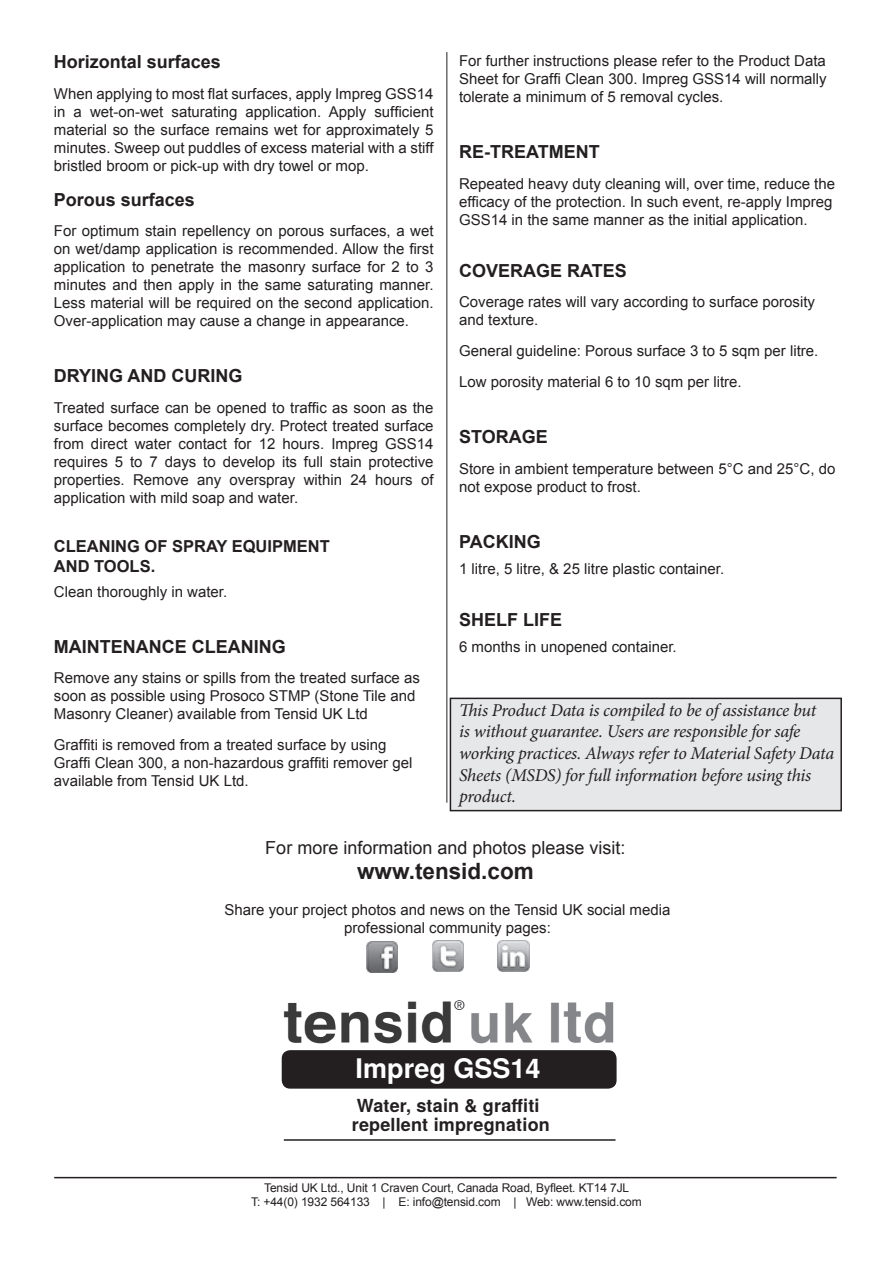
<style>
.page{position:relative;width:893px;height:1263px;background:#fff}
.page>*{position:absolute;margin:0;border:0;box-sizing:border-box;transform-origin:0 0}
.t1{font:700 27px "Te X Gyre Heros";color:#fff}
.t2{font:700 22.5px "Arial";color:#231f20}
.t3{font:italic 18px/21.6px "Minion Pro";letter-spacing:-.02em;color:#231f20}
.t4{font:700 18px "Arial";color:#231f20}
.t5{font:700 18px/19.5px "Te X Gyre Heros";letter-spacing:.01em;color:#231f20}
.t6{font:18px "Arial";color:#231f20}
.t7{font:700 16.5px/19.8px "Arial";color:#231f20}
.t8{font:15px/18px "Arial";color:#231f20}
.t9{font:12px/14.4px "Arial";letter-spacing:-.01em;color:#231f20;text-align:center}
</style>
<div class="page">
<div style="left:450px;top:698px;width:391px;height:113px;background:#e6e7e9"></div>
<div style="left:450px;top:698px;width:392px;height:113px;border:2px solid #231f20"></div>
<hr style="left:54px;top:1177px;width:783px;height:1px;background:#231f20">
<img style="left:283px;top:1000px;width:331px;height:52px">
<div style="left:282px;top:1050px;width:335px;height:39px;background:#231f20;border-radius:9px"></div>
<hr style="left:284px;top:1139px;width:331px;height:2px;background:#231f20">
<hr style="left:446px;top:52px;width:1px;height:751px;background:#231f20">
<img style="left:366px;top:941px;width:31px;height:31px">
<img style="left:432px;top:940px;width:31px;height:32px">
<img style="left:498px;top:940px;width:31px;height:32px">
<p class="t8" style="left:459px;top:52px;width:369px;text-align:justify">For further instructions please refer to the Product Data Sheet for Graffi Clean 300. Impreg GSS14 will normally tolerate a minimum of 5 removal cycles.</p>
<p class="t4" style="left:459px;top:140px;width:142px">RE-TREATMENT</p>
<p class="t8" style="left:459px;top:175px;width:378px">Repeated heavy duty cleaning will, over time, reduce the efficacy of the protection. In such event, re-apply Impreg<br>GSS14 in the same manner as the initial application.</p>
<p class="t4" style="left:459px;top:258px;width:169px">COVERAGE RATES</p>
<p class="t8" style="left:459px;top:293px;width:357px">Coverage rates will vary according to surface porosity and texture.</p>
<p class="t8" style="left:459px;top:336px;width:361px;line-height:30.8px">General guideline: Porous surface 3 to 5 sqm per litre.<br>Low porosity material 6 to 10 sqm per litre.</p>
<p class="t4" style="left:459px;top:425px;width:90px">STORAGE</p>
<p class="t8" style="left:459px;top:460px;width:378px">Store in ambient temperature between 5°C and 25°C, do not expose product to frost.</p>
<p class="t4" style="left:459px;top:529px;width:83px">PACKING</p>
<p class="t8" style="left:459px;top:560px;width:267px">1 litre, 5 litre, &amp; 25 litre plastic container.</p>
<p class="t4" style="left:459px;top:607px;width:105px">SHELF LIFE</p>
<p class="t8" style="left:459px;top:638px;width:219px">6 months in unopened container.</p>
<p class="t4" style="left:54px;top:50px;width:169px">Horizontal surfaces</p>
<p class="t8" style="left:54px;top:85px;width:381px;text-align:justify">When applying to most flat surfaces, apply Impreg GSS14 in a wet-on-wet saturating application. Apply sufficient material so the surface remains wet for approximately 5 minutes. Sweep out puddles of excess material with a stiff bristled broom or pick-up with dry towel or mop.</p>
<p class="t4" style="left:54px;top:187px;width:143px">Porous surfaces</p>
<p class="t8" style="left:54px;top:222px;width:381px;text-align:justify">For optimum stain repellency on porous surfaces, a wet on wet/damp application is recommended. Allow the first application to penetrate the masonry surface for 2 to 3 minutes and then apply in the same saturating manner.<br>Less material will be required on the second application.<br>Over-application may cause a change in appearance.</p>
<p class="t4" style="left:54px;top:364px;width:190px">DRYING AND CURING</p>
<p class="t8" style="left:54px;top:399px;width:381px;text-align:justify">Treated surface can be opened to traffic as soon as the surface becomes completely dry. Protect treated surface from direct water contact for 12 hours. Impreg GSS14 requires 5 to 7 days to develop its full stain protective properties. Remove any overspray within 24 hours of application with mild soap and water.</p>
<p class="t7" style="left:54px;top:537px;width:277px">CLEANING OF SPRAY EQUIPMENT<br>AND TOOLS.</p>
<p class="t8" style="left:54px;top:582px;width:175px">Clean thoroughly in water.</p>
<p class="t4" style="left:54px;top:634px;width:233px">MAINTENANCE CLEANING</p>
<p class="t8" style="left:54px;top:669px;width:367px">Remove any stains or spills from the treated surface as soon as possible using Prosoco STMP (Stone Tile and<br>Masonry Cleaner) available from Tensid UK Ltd</p>
<p class="t8" style="left:54px;top:736px;width:360px">Graffiti is removed from a treated surface by using<br>Graffi Clean 300, a non-hazardous graffiti remover gel available from Tensid UK Ltd.</p>
<p class="t3" style="left:459px;top:699px;width:377px">This Product Data is compiled to be of assistance but<br>is without guarantee. Users are responsible for safe working practices. Always refer to Material Safety Data Sheets (MSDS) for full information before using this product.</p>
<p class="t6" style="left:265px;top:836px;width:362px">For more information and photos please visit:</p>
<h2 class="t2" style="left:357px;top:856px;width:178px">www.tensid.com</h2>
<p class="t8" style="left:225px;top:901px;width:447px;text-align:center">Share your project photos and news on the Tensid UK social media professional community pages:</p>
<h1 class="t1" style="left:356px;top:1047px;width:186px">Impreg GSS14</h1>
<p class="t5" style="left:352px;top:1095px;width:200px">Water, stain &amp; graffiti repellent impregnation</p>
<p class="t9" style="left:251px;top:1180px;width:392px">Tensid UK Ltd., Unit 1 Craven Court, Canada Road, Byfleet. KT14 7JL<br>T: +44(0) 1932 564133 | E: info@tensid.com | Web: www.tensid.com</p>
</div>
